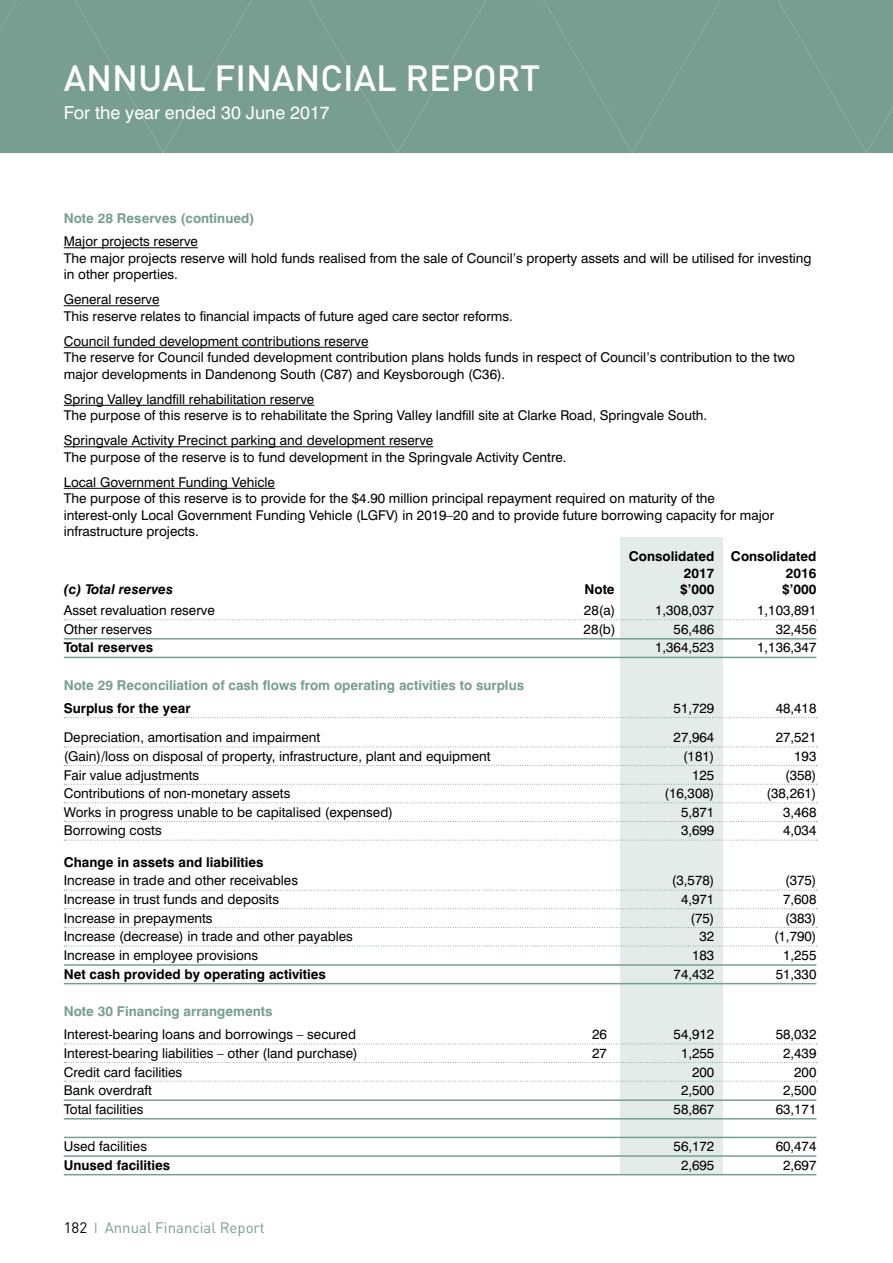
<style>
.page{position:relative;width:893px;height:1263px;background:#fff}
.page>*{position:absolute;margin:0;border:0;box-sizing:border-box;transform-origin:0 0}
.t1{font:500 36px "DIN";color:#fff}
.t2{font:18px "Swiss 721 BT";color:#fff}
.t3{font:15px "DIN";color:#789e91}
.t4{font:13.5px/16.5px "Swiss 721 BT";color:#000}
.t5{font:700 13.5px/16.5px "Swiss 721 BT";color:#000}
.t6{font:700 13.5px "Swiss 721 BT";color:#789e91}
.t7{font:italic 700 13.5px "Swiss 721 BT";color:#000}
.s1{color:#000}
</style>
<div class="page">
<div style="left:0;top:0;width:893px;height:153px;background:#789e91"></div>
<div style="left:621px;top:537px;width:102px;height:638px;background:#e4ece9"></div>
<hr style="left:64px;top:247px;width:134px;height:1px;background:#000">
<hr style="left:64px;top:305px;width:95px;height:1px;background:#000">
<hr style="left:64px;top:347px;width:304px;height:1px;background:#000">
<hr style="left:64px;top:405px;width:250px;height:1px;background:#000">
<hr style="left:64px;top:446px;width:369px;height:1px;background:#000">
<hr style="left:64px;top:488px;width:211px;height:1px;background:#000">
<svg style="left:64px;top:619px;width:753px;height:1px"></svg>
<hr style="left:64px;top:638px;width:752px;height:1px;background:#789e91">
<hr style="left:64px;top:657px;width:752px;height:1px;background:#789e91">
<svg style="left:64px;top:717px;width:753px;height:1px"></svg>
<svg style="left:64px;top:746px;width:753px;height:1px"></svg>
<svg style="left:64px;top:765px;width:753px;height:1px"></svg>
<svg style="left:64px;top:784px;width:753px;height:1px"></svg>
<svg style="left:64px;top:802px;width:753px;height:1px"></svg>
<svg style="left:64px;top:821px;width:753px;height:1px"></svg>
<svg style="left:64px;top:840px;width:753px;height:1px"></svg>
<svg style="left:64px;top:890px;width:753px;height:1px"></svg>
<svg style="left:64px;top:908px;width:753px;height:1px"></svg>
<svg style="left:64px;top:927px;width:753px;height:1px"></svg>
<svg style="left:64px;top:946px;width:753px;height:1px"></svg>
<hr style="left:64px;top:964px;width:752px;height:2px;background:#789e91">
<hr style="left:64px;top:983px;width:752px;height:1px;background:#789e91">
<svg style="left:64px;top:1043px;width:753px;height:1px"></svg>
<svg style="left:64px;top:1062px;width:753px;height:1px"></svg>
<svg style="left:64px;top:1081px;width:753px;height:1px"></svg>
<hr style="left:64px;top:1099px;width:752px;height:2px;background:#789e91">
<hr style="left:64px;top:1118px;width:752px;height:1px;background:#789e91">
<hr style="left:64px;top:1137px;width:752px;height:1px;background:#789e91">
<hr style="left:64px;top:1155px;width:752px;height:2px;background:#789e91">
<hr style="left:64px;top:1174px;width:752px;height:1px;background:#789e91">
<h1 class="t1" style="left:64px;top:55px;width:478px">ANNUAL FINANCIAL REPORT</h1>
<h2 class="t2" style="left:64px;top:102px;width:268px">For the year ended 30 June 2017</h2>
<p class="t6" style="left:64px;top:210px;width:192px">Note 28 Reserves (continued)</p>
<p class="t4" style="left:64px;top:233px;width:749px">Major projects reserve<br>The major projects reserve will hold funds realised from the sale of Council’s property assets and will be utilised for investing in other properties.</p>
<p class="t4" style="left:64px;top:291px;width:451px">General reserve<br>This reserve relates to financial impacts of future aged care sector reforms.</p>
<p class="t4" style="left:64px;top:333px;width:733px">Council funded development contributions reserve<br>The reserve for Council funded development contribution plans holds funds in respect of Council’s contribution to the two major developments in Dandenong South (C87) and Keysborough (C36).</p>
<p class="t4" style="left:64px;top:391px;width:645px">Spring Valley landfill rehabilitation reserve<br>The purpose of this reserve is to rehabilitate the Spring Valley landfill site at Clarke Road, Springvale South.</p>
<p class="t4" style="left:64px;top:432px;width:504px">Springvale Activity Precinct parking and development reserve<br>The purpose of the reserve is to fund development in the Springvale Activity Centre.</p>
<p class="t4" style="left:64px;top:474px;width:712px">Local Government Funding Vehicle<br>The purpose of this reserve is to provide for the $4.90 million principal repayment required on maturity of the interest-only Local Government Funding Vehicle (LGFV) in 2019–20 and to provide future borrowing capacity for major infrastructure projects.</p>
<p class="t5" style="left:684px;top:548px;width:134px;text-indent:-55px">Consolidated Consolidated<br>2017</p>
<p class="t5" style="left:786px;top:565px;width:32px">2016</p>
<p class="t7" style="left:64px;top:581px;width:111px">(c) Total reserves</p>
<p class="t5" style="left:584px;top:581px;width:32px">Note</p>
<p class="t5" style="left:680px;top:581px;width:36px">$’000</p>
<p class="t5" style="left:782px;top:581px;width:36px">$’000</p>
<p class="t4" style="left:64px;top:602px;width:152px">Asset revaluation reserve</p>
<p class="t4" style="left:584px;top:602px;width:33px">28(a)</p>
<p class="t4" style="left:655px;top:602px;width:61px">1,308,037</p>
<p class="t4" style="left:757px;top:602px;width:61px">1,103,891</p>
<p class="t4" style="left:64px;top:621px;width:90px">Other reserves</p>
<p class="t4" style="left:584px;top:621px;width:33px">28(b)</p>
<p class="t4" style="left:674px;top:621px;width:42px">56,486</p>
<p class="t4" style="left:776px;top:621px;width:42px">32,456</p>
<p class="t5" style="left:64px;top:639px;width:91px">Total reserves</p>
<p class="t4" style="left:655px;top:639px;width:61px">1,364,523</p>
<p class="t4" style="left:757px;top:639px;width:61px">1,136,347</p>
<p class="t6" style="left:64px;top:677px;width:462px">Note 29 Reconciliation of cash flows from operating activities to surplus</p>
<p class="t5" style="left:64px;top:700px;width:128px">Surplus for the year</p>
<p class="t4" style="left:674px;top:700px;width:42px">51,729</p>
<p class="t4" style="left:776px;top:700px;width:42px">48,418</p>
<p class="t4" style="left:64px;top:729px;width:258px">Depreciation, amortisation and impairment</p>
<p class="t4" style="left:674px;top:729px;width:42px">27,964</p>
<p class="t4" style="left:776px;top:729px;width:42px">27,521</p>
<p class="t4" style="left:64px;top:748px;width:428px">(Gain)/loss on disposal of property, infrastructure, plant and equipment</p>
<p class="t4" style="left:683px;top:748px;width:33px">(181)</p>
<p class="t4" style="left:794px;top:748px;width:24px">193</p>
<p class="t4" style="left:64px;top:766px;width:137px">Fair value adjustments</p>
<p class="t4" style="left:692px;top:766px;width:24px">125</p>
<p class="t4" style="left:785px;top:766px;width:33px">(358)</p>
<p class="t4" style="left:64px;top:785px;width:228px">Contributions of non-monetary assets</p>
<p class="t4" style="left:665px;top:785px;width:51px">(16,308)</p>
<p class="t4" style="left:767px;top:785px;width:51px">(38,261)</p>
<p class="t4" style="left:64px;top:804px;width:331px">Works in progress unable to be capitalised (expensed)</p>
<p class="t4" style="left:681px;top:804px;width:35px">5,871</p>
<p class="t4" style="left:783px;top:804px;width:35px">3,468</p>
<p class="t4" style="left:64px;top:822px;width:99px">Borrowing costs</p>
<p class="t4" style="left:681px;top:822px;width:35px">3,699</p>
<p class="t4" style="left:783px;top:822px;width:35px">4,034</p>
<p class="t5" style="left:64px;top:854px;width:201px">Change in assets and liabilities</p>
<p class="t4" style="left:64px;top:872px;width:236px">Increase in trade and other receivables</p>
<p class="t4" style="left:672px;top:872px;width:44px">(3,578)</p>
<p class="t4" style="left:785px;top:872px;width:33px">(375)</p>
<p class="t4" style="left:64px;top:891px;width:217px">Increase in trust funds and deposits</p>
<p class="t4" style="left:681px;top:891px;width:35px">4,971</p>
<p class="t4" style="left:783px;top:891px;width:35px">7,608</p>
<p class="t4" style="left:64px;top:909px;width:150px">Increase in prepayments</p>
<p class="t4" style="left:690px;top:909px;width:25px">(75)</p>
<p class="t4" style="left:785px;top:909px;width:33px">(383)</p>
<p class="t4" style="left:64px;top:928px;width:291px">Increase (decrease) in trade and other payables</p>
<p class="t4" style="left:700px;top:928px;width:16px">32</p>
<p class="t4" style="left:774px;top:928px;width:44px">(1,790)</p>
<p class="t4" style="left:64px;top:947px;width:196px">Increase in employee provisions</p>
<p class="t4" style="left:692px;top:947px;width:24px">183</p>
<p class="t4" style="left:783px;top:947px;width:35px">1,255</p>
<p class="t5" style="left:64px;top:965px;width:264px">Net cash provided by operating activities</p>
<p class="t4" style="left:674px;top:965px;width:42px">74,432</p>
<p class="t4" style="left:776px;top:965px;width:42px">51,330</p>
<p class="t6" style="left:64px;top:1003px;width:210px">Note 30 Financing arrangements</p>
<p class="t4" style="left:64px;top:1026px;width:294px">Interest-bearing loans and borrowings – secured</p>
<p class="t4" style="left:592px;top:1026px;width:16px">26</p>
<p class="t4" style="left:674px;top:1026px;width:42px">54,912</p>
<p class="t4" style="left:776px;top:1026px;width:42px">58,032</p>
<p class="t4" style="left:64px;top:1045px;width:295px">Interest-bearing liabilities – other (land purchase)</p>
<p class="t4" style="left:592px;top:1045px;width:16px">27</p>
<p class="t4" style="left:681px;top:1045px;width:35px">1,255</p>
<p class="t4" style="left:783px;top:1045px;width:35px">2,439</p>
<p class="t4" style="left:64px;top:1063px;width:120px">Credit card facilities</p>
<p class="t4" style="left:692px;top:1063px;width:24px">200</p>
<p class="t4" style="left:794px;top:1063px;width:24px">200</p>
<p class="t4" style="left:64px;top:1082px;width:90px">Bank overdraft</p>
<p class="t4" style="left:681px;top:1082px;width:35px">2,500</p>
<p class="t4" style="left:783px;top:1082px;width:35px">2,500</p>
<p class="t4" style="left:64px;top:1101px;width:81px">Total facilities</p>
<p class="t4" style="left:674px;top:1101px;width:42px">58,867</p>
<p class="t4" style="left:776px;top:1101px;width:42px">63,171</p>
<p class="t4" style="left:64px;top:1138px;width:85px">Used facilities</p>
<p class="t4" style="left:674px;top:1138px;width:42px">56,172</p>
<p class="t4" style="left:776px;top:1138px;width:42px">60,474</p>
<p class="t5" style="left:64px;top:1156px;width:108px">Unused facilities</p>
<p class="t4" style="left:681px;top:1156px;width:35px">2,695</p>
<p class="t4" style="left:783px;top:1156px;width:35px">2,697</p>
<p class="t3" style="left:64px;top:1218px;width:203px"><span class="s1">182</span> ❘ Annual Financial Report</p>
</div>
